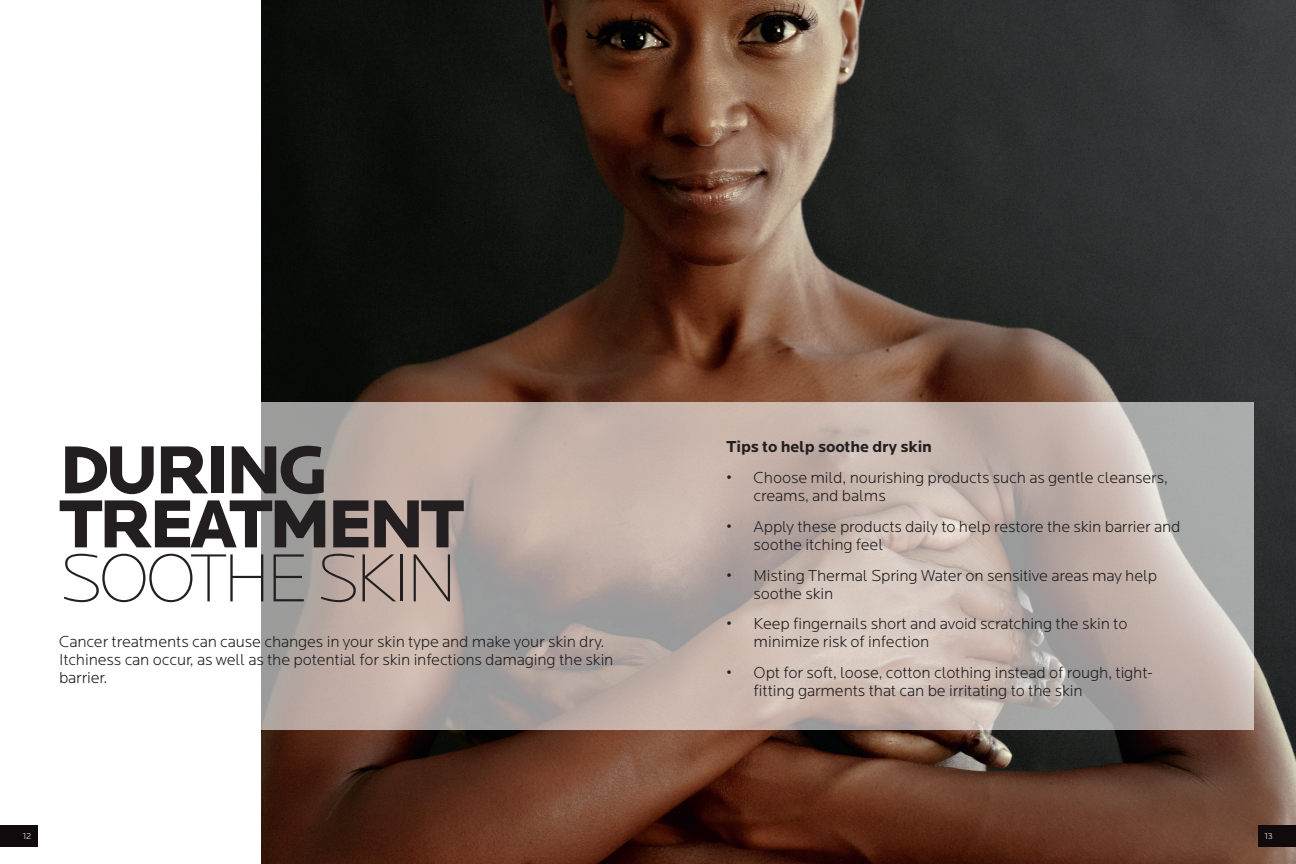
<style>
.page{position:relative;width:1296px;height:864px;background:#fff}
.page>*{position:absolute;margin:0;border:0;box-sizing:border-box;transform-origin:0 0}
.t1{font:200 70.5px/54px "Locator";letter-spacing:-.06em;color:#231f20}
.t2{font:900 70.5px "Locator";letter-spacing:-.06em;color:#231f20}
.t3{font:300 16.5px/18px "Locator";letter-spacing:-.01em;color:#231f20}
.t4{font:700 16.5px "Locator";letter-spacing:-.01em;color:#231f20}
.t5{font:300 9px "Locator";color:#fff}
.s1{font-weight:900}
</style>
<div class="page">
<img style="left:261px;top:0;width:1035px;height:864px">
<svg style="left:261px;top:402px;width:993px;height:328px;background:#bcafa9"></svg>
<div style="left:0;top:825px;width:38px;height:22px;background:#110a0c"></div>
<div style="left:1258px;top:825px;width:38px;height:22px;background:#110a0c"></div>
<p class="t2" style="left:59px;top:428px;width:270px">DURING</p>
<p class="t1" style="left:59px;top:499px;width:407px"><span class="s1">TREATMENT<br></span>SOOTHE SKIN</p>
<p class="t3" style="left:59px;top:632px;width:556px">Cancer treatments can cause changes in your skin type and make your skin dry.<br>Itchiness can occur, as well as the potential for skin infections damaging the skin barrier.</p>
<p class="t4" style="left:727px;top:437px;width:207px">Tips to help soothe dry skin</p>
<p class="t3" style="left:754px;top:469px;width:416px;text-indent:-27px">• Choose mild, nourishing products such as gentle cleansers, creams, and balms</p>
<p class="t3" style="left:754px;top:517px;width:429px;text-indent:-27px">• Apply these products daily to help restore the skin barrier and soothe itching feel</p>
<p class="t3" style="left:754px;top:566px;width:405px;text-indent:-27px">• Misting Thermal Spring Water on sensitive areas may help soothe skin</p>
<p class="t3" style="left:754px;top:615px;width:375px;text-indent:-27px">• Keep fingernails short and avoid scratching the skin to minimize risk of infection</p>
<p class="t3" style="left:754px;top:664px;width:401px;text-indent:-27px">• Opt for soft, loose, cotton clothing instead of rough, tight&shy;fitting garments that can be irritating to the skin</p>
<p class="t5" style="left:23px;top:831px;width:10px">12</p>
<p class="t5" style="left:1265px;top:831px;width:10px">13</p>
</div>
